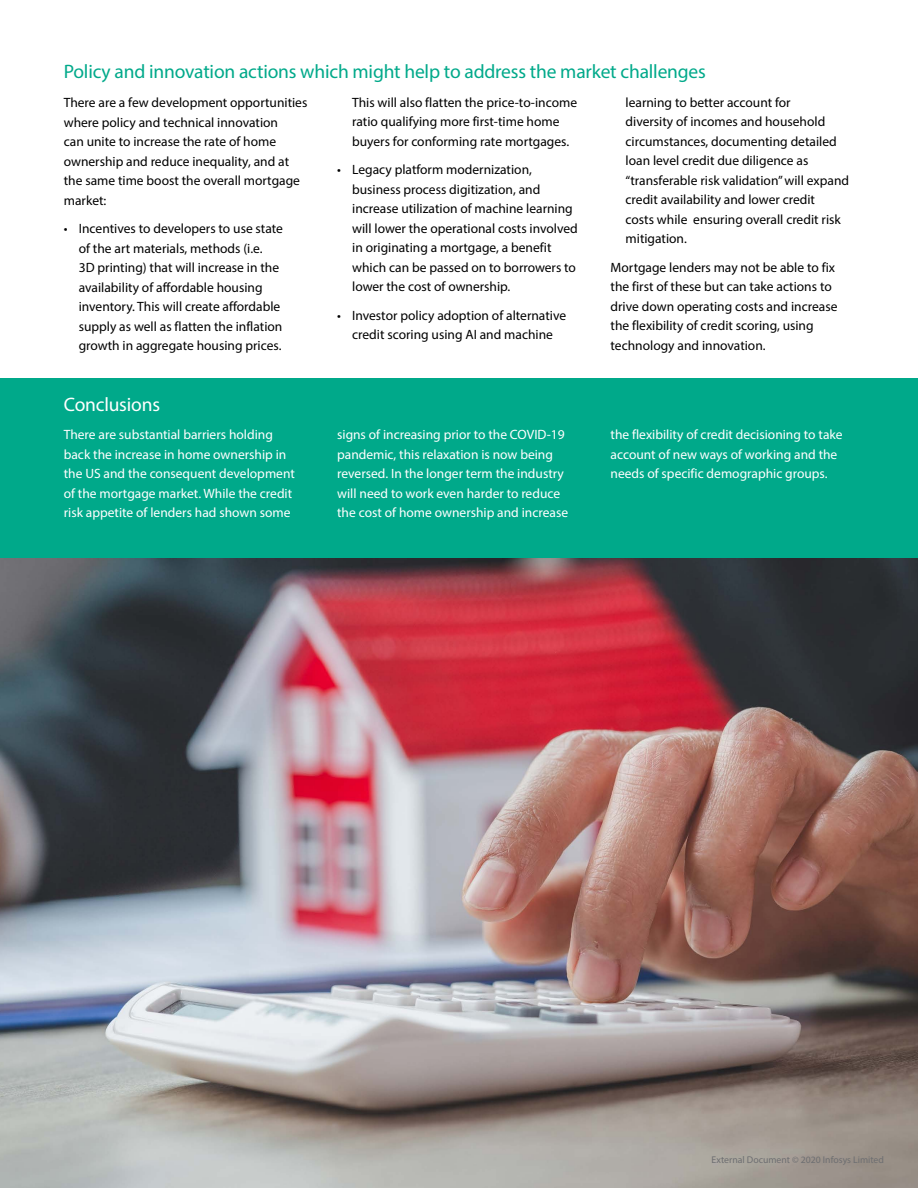
<style>
.page{position:relative;width:918px;height:1188px;background:#fff}
.page>*{position:absolute;margin:0;border:0;box-sizing:border-box;transform-origin:0 0}
.t1{font:19.5px "Myriad Pro";letter-spacing:-.01em;color:#00a98a}
.t2{font:19.5px "Myriad Pro";letter-spacing:-.01em;color:#fff}
.t3{font:13.5px/19.5px "Myriad Pro";color:#000}
.t4{font:13.5px/19.5px "Myriad Pro";color:#fff}
.t5{font:9.75px "Myriad Pro";color:#6d6e71}
</style>
<div class="page">
<img style="left:0;top:558px;width:918px;height:630px">
<div style="left:0;top:378px;width:918px;height:180px;background:#00a98a"></div>
<h1 class="t1" style="left:64px;top:60px;width:644px">Policy and innovation actions which might help to address the market challenges</h1>
<p class="t3" style="left:64px;top:93px;width:245px">There are a few development opportunities where policy and technical innovation<br>can unite to increase the rate of home ownership and reduce inequality, and at the same time boost the overall mortgage market:</p>
<p class="t3" style="left:79px;top:219px;width:206px;text-indent:-15px">• Incentives to developers to use state of the art materials, methods (i.e.<br>3D printing) that will increase in the availability of affordable housing inventory. This will create affordable supply as well as flatten the inflation growth in aggregate housing prices.</p>
<h1 class="t2" style="left:64px;top:392px;width:98px">Conclusions</h1>
<p class="t3" style="left:352px;top:93px;width:227px">This will also flatten the price-to-income ratio qualifying more first-time home buyers for conforming rate mortgages.</p>
<p class="t3" style="left:352px;top:160px;width:227px;text-indent:-15px">• Legacy platform modernization, business process digitization, and increase utilization of machine learning will lower the operational costs involved in originating a mortgage, a benefit which can be passed on to borrowers to lower the cost of ownership.</p>
<p class="t3" style="left:337px;top:305px;width:230px;text-align:center">• Investor policy adoption of alternative credit scoring using AI and machine</p>
<p class="t3" style="left:626px;top:92px;width:225px">learning to better account for<br>diversity of incomes and household circumstances, documenting detailed loan level credit due diligence as “transferable risk validation” will expand credit availability and lower credit<br>costs while ensuring overall credit risk mitigation.</p>
<p class="t3" style="left:611px;top:257px;width:228px">Mortgage lenders may not be able to fix the first of these but can take actions to drive down operating costs and increase the flexibility of credit scoring, using technology and innovation.</p>
<p class="t4" style="left:64px;top:425px;width:233px">There are substantial barriers holding back the increase in home ownership in the US and the consequent development of the mortgage market. While the credit risk appetite of lenders had shown some</p>
<p class="t4" style="left:337px;top:425px;width:232px">signs of increasing prior to the COVID-19 pandemic, this relaxation is now being reversed. In the longer term the industry will need to work even harder to reduce the cost of home ownership and increase</p>
<p class="t4" style="left:611px;top:425px;width:234px">the flexibility of credit decisioning to take account of new ways of working and the needs of specific demographic groups.</p>
<p class="t5" style="left:712px;top:1154px;width:174px">External Document © 2020 Infosys Limited</p>
</div>
